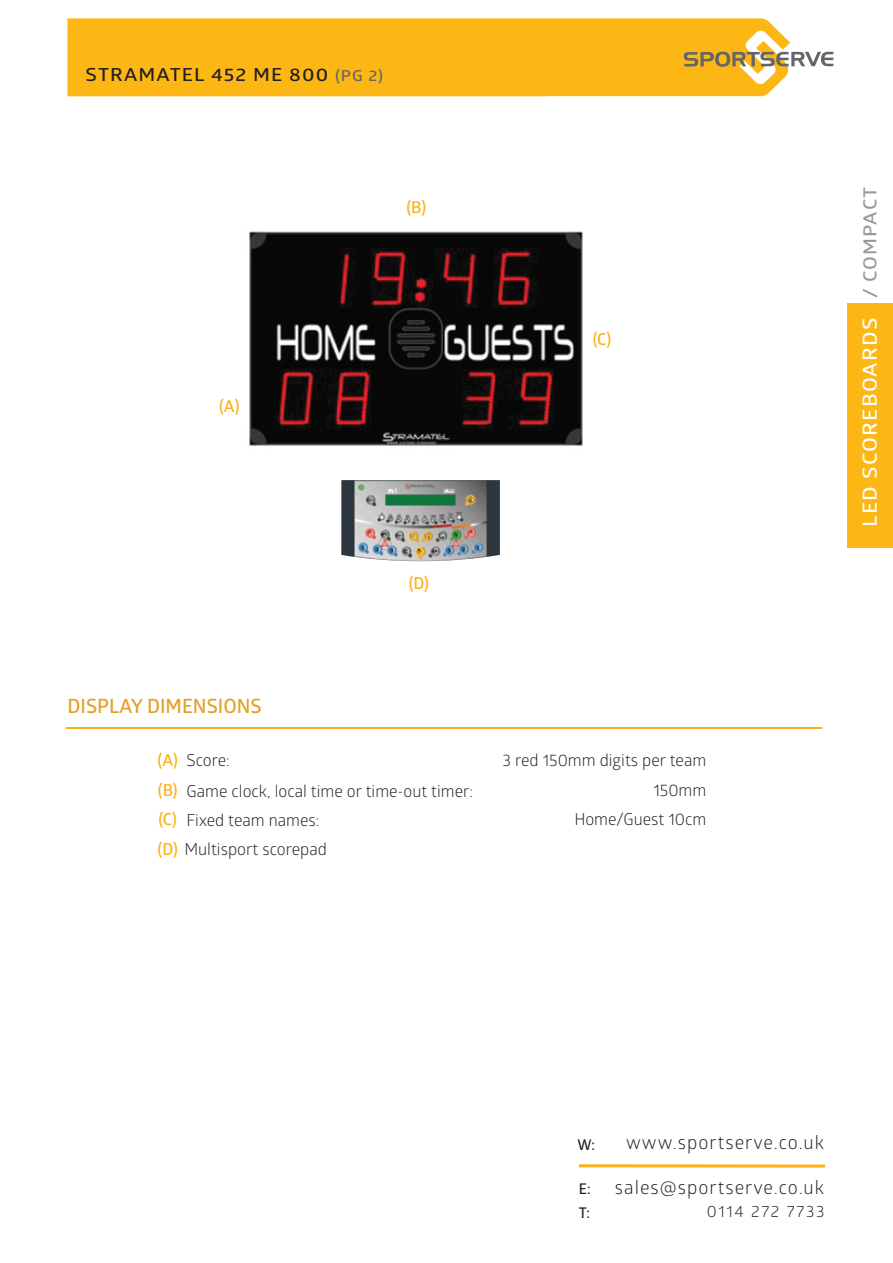
<style>
.page{position:relative;width:893px;height:1263px;background:#fff}
.page>*{position:absolute;margin:0;border:0;box-sizing:border-box;transform-origin:0 0}
.t1{font:600 19.65px "Glober";color:#e49f24}
.t2{font:600 19.5px "Glober";letter-spacing:.055em;color:#fff;scale:1.13 1}
.t3{font:18.6px "Glober";letter-spacing:.055em;color:#231f20}
.t4{font:600 18px "Glober";letter-spacing:.055em;color:#231f20;scale:1.13 1}
.t5{font:16.5px/29.5px "Glober";color:#231f20}
.t6{font:600 16.5px "Glober";color:#fcaf17}
.t7{font:16.05px "Glober";letter-spacing:.105em;color:#231f20}
.t8{font:600 14.7px/24.3px "Glober";color:#231f20}
.s1{font-size:15px;color:#63656a}
.s2{font-weight:600;color:#fcaf17}
.s3{font-size:18px;color:#979899}
</style>
<div class="page">
<div style="left:67px;top:18px;width:723px;height:79px;background:#fdb714"></div>
<svg style="left:684px;top:52px;width:149px;height:15px"></svg>
<div style="left:847px;top:303px;width:46px;height:245px;background:#fdb714"></div>
<hr style="left:579px;top:1164px;width:246px;height:3px;background:#fcaf17">
<hr style="left:66px;top:727px;width:756px;height:2px;background:#fcaf17">
<img style="left:341px;top:480px;width:159px;height:81px">
<img style="left:249px;top:231px;width:334px;height:215px">
<p class="t4" style="left:85px;top:62px;width:265px">STRAMATEL 452 ME 800 <span class="s1">(PG 2)</span></p>
<p class="t6" style="left:406px;top:196px;width:21px">(B)</p>
<p class="t6" style="left:219px;top:394px;width:22px">(A)</p>
<p class="t1" style="left:68px;top:692px;width:196px">DISPLAY DIMENSIONS</p>
<p class="t6" style="left:409px;top:571px;width:22px">(D)</p>
<p class="t6" style="left:593px;top:328px;width:20px">(C)</p>
<p class="t5" style="left:158px;top:745px;width:171px"><span class="s2">(A)<br>(B)<br>(C)<br>(D)</span> Multisport scorepad</p>
<p class="t5" style="left:502px;top:745px;width:205px">3 red 150mm digits per team</p>
<p class="t5" style="left:186px;top:745px;width:45px">Score:</p>
<p class="t5" style="left:186px;top:776px;width:288px">Game clock, local time or time-out timer:</p>
<p class="t5" style="left:653px;top:774px;width:54px">150mm</p>
<p class="t5" style="left:574px;top:803px;width:133px">Home/Guest 10cm</p>
<p class="t5" style="left:186px;top:805px;width:135px">Fixed team names:</p>
<p class="t2" style="left:856px;top:527px;width:302px;rotate:-90deg">LED SCOREBOARDS <span class="s3">/ COMPACT</span></p>
<p class="t8" style="left:577px;top:1132px;width:19px">W:</p>
<p class="t3" style="left:626px;top:1130px;width:199px">www.sportserve.co.uk</p>
<p class="t8" style="left:579px;top:1176px;width:13px">E:<br>T:</p>
<p class="t3" style="left:615px;top:1174px;width:211px">sales@sportserve.co.uk</p>
<p class="t7" style="left:707px;top:1200px;width:119px">0114 272 7733</p>
</div>
